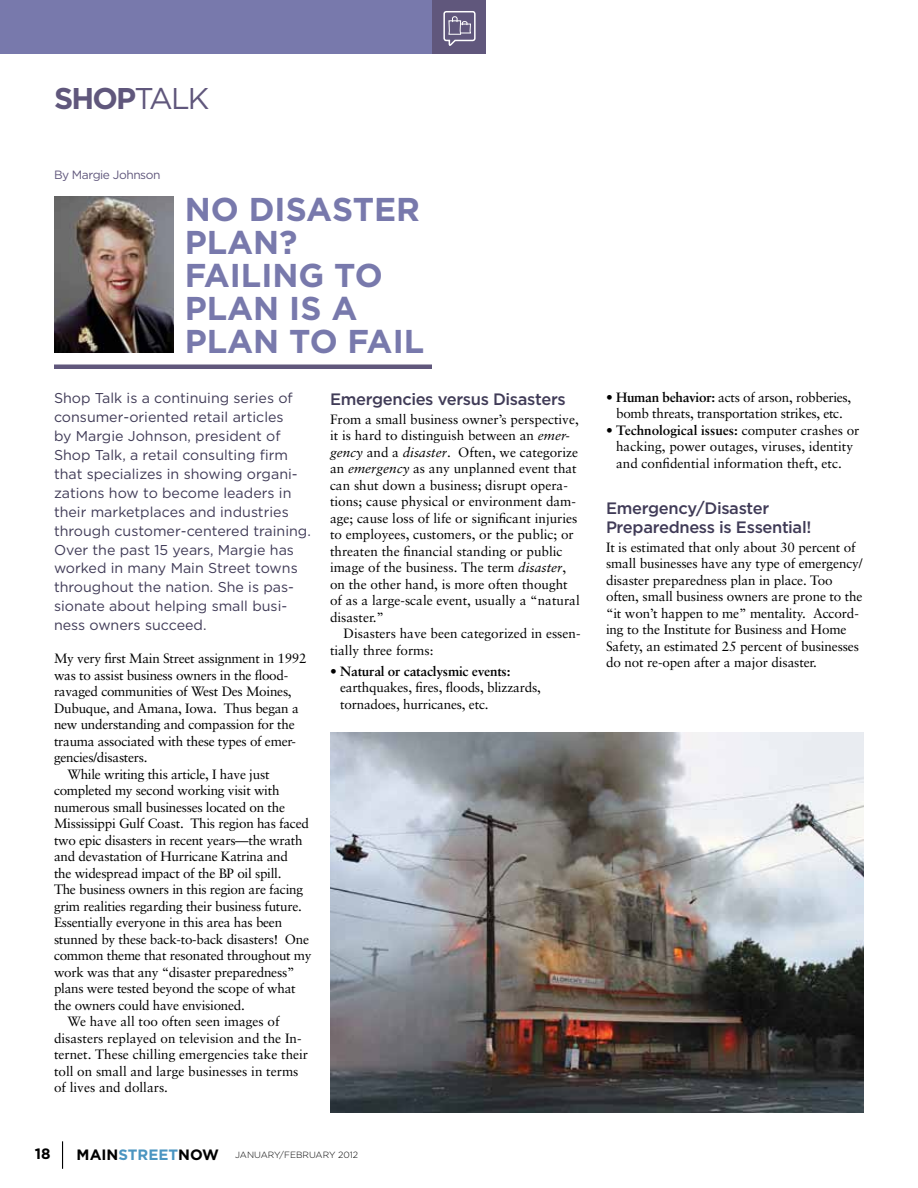
<style>
.page{position:relative;width:918px;height:1188px;background:#fff}
.page>*{position:absolute;margin:0;border:0;box-sizing:border-box;transform-origin:0 0}
.t1{font:700 33px/33px "Gotham";color:#7879ac}
.t2{font:700 30px "Gotham";color:#60577c}
.t3{font:500 16.5px/19.5px "Gotham";letter-spacing:-.02em;color:#403b57}
.t4{font:700 15px "Gotham";color:#000}
.t5{font:14.25px/18.9px "Gotham";color:#403b57}
.t6{font:13.5px/16.5px "Sabon";letter-spacing:-.01em;color:#000}
.t7{font:700 13.5px "Sabon";letter-spacing:-.015em;color:#000}
.t8{font:12px "Gotham";letter-spacing:-.035em;color:#60577c}
.t9{font:300 9px "Gotham";color:#000}
.s1{font-weight:400}
.s2{font-style:italic}
.s3{font-weight:700;font-size:15px}
.s4{font-weight:700;font-size:15px;color:#4b95c1}
.s5{font-weight:700}
</style>
<div class="page">
<svg style="left:62px;top:1141px;width:1px;height:28px"></svg>
<div style="left:432px;top:0;width:54px;height:54px;background:#60577c"></div>
<div style="left:0;top:0;width:432px;height:54px;background:#7879ac"></div>
<svg style="left:443px;top:11px;width:33px;height:35px"></svg>
<div style="left:54px;top:364px;width:378px;height:5px;background:#60577c"></div>
<img style="left:54px;top:196px;width:120px;height:157px">
<img style="left:330px;top:732px;width:534px;height:380px">
<h2 class="t2" style="left:54px;top:81px;width:157px">SHOP<span class="s1">TALK</span></h2>
<p class="t8" style="left:54px;top:168px;width:108px">By Margie Johnson</p>
<h1 class="t1" style="left:185px;top:192px;width:114px">NO DISASTER<br>PLAN?<br>FAI LING</h1>
<h1 class="t1" style="left:185px;top:258px;width:241px;text-indent:150px">TO<br>PLAN IS A<br>PLAN TO FAI L</h1>
<p class="t5" style="left:54px;top:389px;width:258px">Shop Talk is a continuing series of consumer-oriented retail articles<br>by Margie Johnson, president of Shop Talk, a retail consulting firm that specializes in showing organi&shy;zations how to become leaders in their marketplaces and industries through customer-centered training.<br>Over the past 15 years, Margie has worked in many Main Street towns throughout the nation. She is pas&shy;sionate about helping small busi&shy;ness owners succeed.</p>
<p class="t6" style="left:54px;top:650px;width:254px">My very first Main Street assignment in 1992</p>
<p class="t6" style="left:54px;top:667px;width:236px">was to assist business owners in the flood-</p>
<p class="t6" style="left:54px;top:683px;width:239px">ravaged communities of West Des Moines,</p>
<p class="t6" style="left:54px;top:700px;width:246px">Dubuque, and Amana, Iowa. Thus began a</p>
<p class="t6" style="left:54px;top:716px;width:242px">new understanding and compassion for the</p>
<p class="t6" style="left:54px;top:733px;width:244px">trauma associated with these types of emer-</p>
<p class="t6" style="left:54px;top:749px;width:95px">gencies/disasters.</p>
<p class="t6" style="left:68px;top:766px;width:204px">While writing this article, I have just</p>
<p class="t6" style="left:54px;top:782px;width:227px">completed my second working visit with</p>
<p class="t6" style="left:54px;top:799px;width:232px">numerous small businesses located on the</p>
<p class="t6" style="left:54px;top:815px;width:256px">Mississippi Gulf Coast. This region has faced</p>
<p class="t6" style="left:54px;top:832px;width:250px">two epic disasters in recent years—the wrath</p>
<p class="t6" style="left:54px;top:848px;width:236px">and devastation of Hurricane Katrina and</p>
<p class="t6" style="left:54px;top:865px;width:229px">the widespread impact of the BP oil spill.</p>
<p class="t6" style="left:54px;top:881px;width:251px">The business owners in this region are facing</p>
<p class="t6" style="left:54px;top:898px;width:249px">grim realities regarding their business future.</p>
<p class="t6" style="left:54px;top:914px;width:230px">Essentially everyone in this area has been</p>
<p class="t6" style="left:54px;top:931px;width:257px">stunned by these back-to-back disasters! One</p>
<p class="t6" style="left:54px;top:947px;width:259px">common theme that resonated throughout my</p>
<p class="t6" style="left:54px;top:964px;width:242px">work was that any “disaster preparedness”</p>
<p class="t6" style="left:54px;top:980px;width:243px">plans were tested beyond the scope of what</p>
<p class="t6" style="left:54px;top:997px;width:192px">the owners could have envisioned.</p>
<p class="t6" style="left:68px;top:1013px;width:214px">We have all too often seen images of</p>
<p class="t6" style="left:54px;top:1030px;width:249px">disasters replayed on television and the In-</p>
<p class="t6" style="left:54px;top:1046px;width:256px">ternet. These chilling emergencies take their</p>
<p class="t6" style="left:54px;top:1063px;width:246px">toll on small and large businesses in terms</p>
<p class="t6" style="left:54px;top:1079px;width:116px">of lives and dollars.</p>
<p class="t3" style="left:330px;top:389px;width:237px">Emergencies versus Disasters</p>
<p class="t6" style="left:330px;top:411px;width:251px">From a small business owner’s perspective, it is hard to distinguish between an <span class="s2">emer&shy;gency</span> and a <span class="s2">disaster</span>. Often, we categorize an <span class="s2">emergency</span> as any unplanned event that can shut down a business; disrupt opera&shy;tions; cause physical or environment dam&shy;age; cause loss of life or significant injuries to employees, customers, or the public; or threaten the financial standing or public image of the business. The term <span class="s2">disaster</span>, on the other hand, is more often thought of as a large-scale event, usually a “natural disaster.”</p>
<p class="t6" style="left:330px;top:625px;width:252px;text-indent:14px">Disasters have been categorized in essen&shy;tially three forms:</p>
<p class="t7" style="left:330px;top:663px;width:182px">• Natural or cataclysmic events:</p>
<p class="t6" style="left:340px;top:679px;width:202px">earthquakes, fires, floods, blizzards, tornadoes, hurricanes, etc.</p>
<p class="t4" style="left:35px;top:1145px;width:17px">18</p>
<p class="t9" style="left:77px;top:1150px;width:283px"><span class="s3">MAIN</span><span class="s4">STREET</span><span class="s3">NOW</span> JANUARY/FEBRUARY 2012</p>
<p class="t6" style="left:606px;top:389px;width:247px;text-align:center"><span class="s5">• Human behavior:</span> acts of arson, robberies, bomb threats, transportation strikes, etc.</p>
<p class="t6" style="left:606px;top:422px;width:255px;text-align:center"><span class="s5">• Technological issues:</span> computer crashes or hacking, power outages, viruses, identity and confidential information theft, etc.</p>
<p class="t3" style="left:606px;top:498px;width:207px">Emergency/Disaster<br>Preparedness is Essential!</p>
<p class="t6" style="left:606px;top:539px;width:258px">It is estimated that only about 30 percent of small businesses have any type of emergency/ disaster preparedness plan in place. Too often, small business owners are prone to the “it won’t happen to me” mentality. Accord&shy;ing to the Institute for Business and Home Safety, an estimated 25 percent of businesses do not re-open after a major disaster.</p>
</div>
